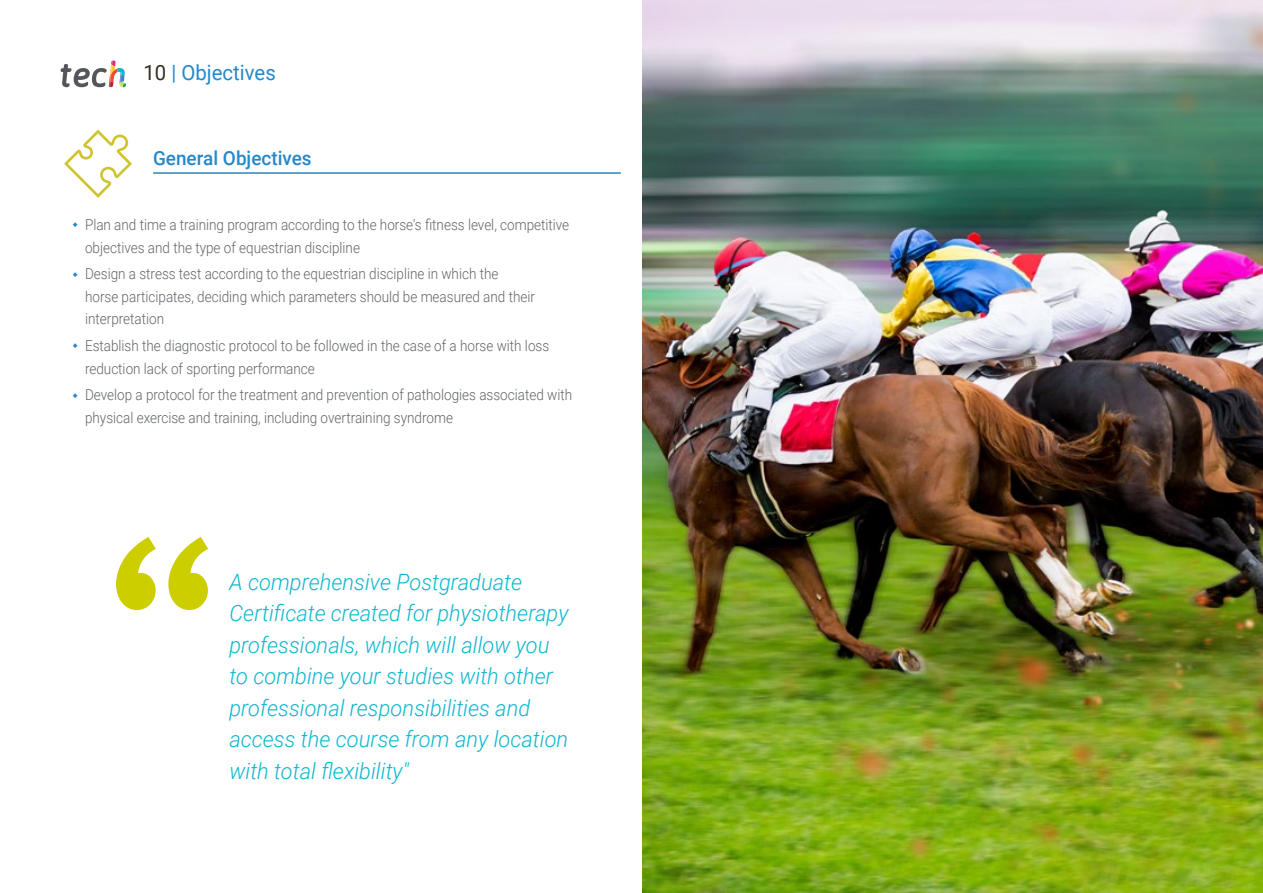
<style>
.page{position:relative;width:1263px;height:893px;background:#fff}
.page>*{position:absolute;margin:0;border:0;box-sizing:border-box;transform-origin:0 0}
.t1{font:italic 300 22.5px/31.5px "Roboto";color:#0fb6cf}
.t2{font:21px "Roboto";color:#2488c9}
.t3{font:500 19.5px "Roboto";color:#2488c9}
.t4{font:300 15px/22.5px "Roboto";color:#61646a;scale:.9 1}
.s1{color:#312e20}
</style>
<div class="page">
<hr style="left:153px;top:173px;width:468px;height:1px;background:#2488c9">
<svg style="left:64px;top:130px;width:68px;height:68px"></svg>
<img style="left:642px;top:0;width:621px;height:893px">
<svg style="left:61px;top:61px;width:65px;height:27px"></svg>
<svg style="left:116px;top:537px;width:92px;height:73px"></svg>
<h2 class="t2" style="left:144px;top:57px;width:134px"><span class="s1">10</span> | Objectives</h2>
<h3 class="t3" style="left:153px;top:144px;width:160px">General Objectives</h3>
<p class="t4" style="left:85px;top:213px;width:539px">Plan and time a training program according to the horse's fitness level, competitive objectives and the type of equestrian discipline</p>
<p class="t4" style="left:85px;top:262px;width:501px">Design a stress test according to the equestrian discipline in which the horse participates, deciding which parameters should be measured and their interpretation</p>
<p class="t4" style="left:85px;top:334px;width:517px">Establish the diagnostic protocol to be followed in the case of a horse with loss reduction lack of sporting performance</p>
<p class="t4" style="left:85px;top:383px;width:543px">Develop a protocol for the treatment and prevention of pathologies associated with physical exercise and training, including overtraining syndrome</p>
<p class="t1" style="left:229px;top:565px;width:341px">A comprehensive Postgraduate Certificate created for physiotherapy professionals, which will allow you to combine your studies with other professional responsibilities and access the course from any location with total flexibility"</p>
</div>
